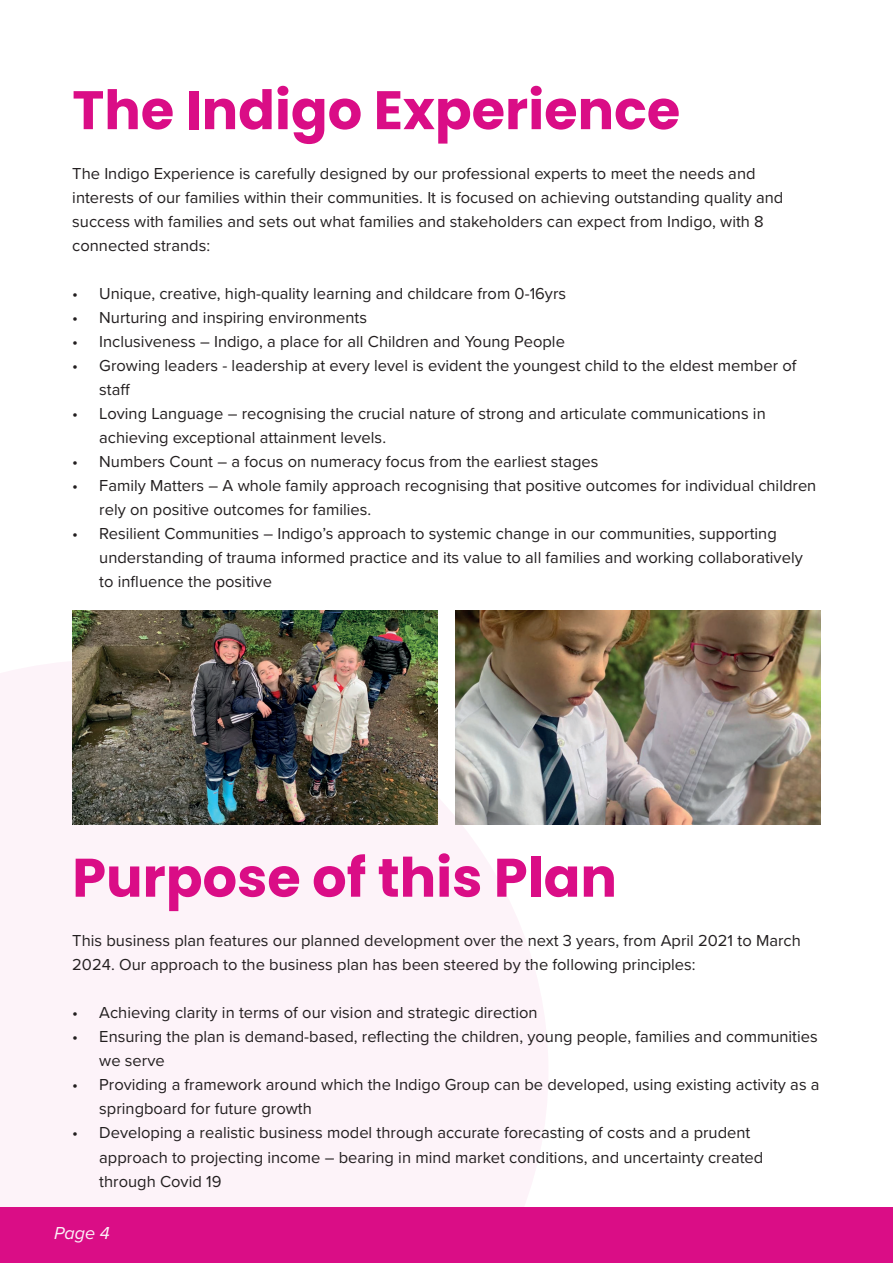
<style>
.page{position:relative;width:893px;height:1263px;background:#fff}
.page>*{position:absolute;margin:0;border:0;box-sizing:border-box;transform-origin:0 0}
.t1{font:700 54.15px "Poppins";color:#da0d86}
.t2{font:italic 18px "Proxima Nova";color:#fff}
.t3{font:16.5px/24px "Proxima Nova";color:#231f20}
</style>
<div class="page">
<div style="left:0;top:1208px;width:893px;height:55px;background:#da0d86"></div>
<div style="left:0;top:659px;width:549px;height:549px;background:#fdf3f9"></div>
<img style="left:72px;top:611px;width:365px;height:213px">
<img style="left:456px;top:611px;width:365px;height:213px">
<h1 class="t1" style="left:72px;top:79px;width:609px">The Indigo Experience</h1>
<p class="t3" style="left:72px;top:161px;width:713px">The Indigo Experience is carefully designed by our professional experts to meet the needs and interests of our families within their communities. It is focused on achieving outstanding quality and success with families and sets out what families and stakeholders can expect from Indigo, with 8 connected strands:</p>
<p class="t3" style="left:72px;top:281px;width:495px">• Unique, creative, high-quality learning and childcare from 0-16yrs</p>
<p class="t3" style="left:72px;top:305px;width:296px">• Nurturing and inspiring environments</p>
<p class="t3" style="left:72px;top:329px;width:494px">• Inclusiveness – Indigo, a place for all Children and Young People</p>
<p class="t3" style="left:99px;top:353px;width:699px;text-indent:-27px">• Growing leaders - leadership at every level is evident the youngest child to the eldest member of staff</p>
<p class="t3" style="left:99px;top:401px;width:668px;text-indent:-27px">• Loving Language – recognising the crucial nature of strong and articulate communications in achieving exceptional attainment levels.</p>
<p class="t3" style="left:72px;top:449px;width:528px">• Numbers Count – a focus on numeracy focus from the earliest stages</p>
<p class="t3" style="left:99px;top:473px;width:719px;text-indent:-27px">• Family Matters – A whole family approach recognising that positive outcomes for individual children rely on positive outcomes for families.</p>
<p class="t3" style="left:99px;top:521px;width:705px;text-indent:-27px">• Resilient Communities – Indigo’s approach to systemic change in our communities, supporting understanding of trauma informed practice and its value to all families and working collaboratively to influence the positive</p>
<h1 class="t1" style="left:72px;top:846px;width:546px">Purpose of this Plan</h1>
<p class="t3" style="left:72px;top:928px;width:730px">This business plan features our planned development over the next 3 years, from April 2021 to March<br>2024. Our approach to the business plan has been steered by the following principles:</p>
<p class="t3" style="left:72px;top:1000px;width:467px">• Achieving clarity in terms of our vision and strategic direction</p>
<p class="t3" style="left:99px;top:1024px;width:720px;text-indent:-27px">• Ensuring the plan is demand-based, reflecting the children, young people, families and communities we serve</p>
<p class="t3" style="left:99px;top:1072px;width:722px;text-indent:-27px">• Providing a framework around which the Indigo Group can be developed, using existing activity as a springboard for future growth</p>
<p class="t3" style="left:99px;top:1120px;width:665px;text-indent:-27px">• Developing a realistic business model through accurate forecasting of costs and a prudent approach to projecting income – bearing in mind market conditions, and uncertainty created through Covid 19</p>
<p class="t2" style="left:54px;top:1220px;width:57px">Page 4</p>
</div>
